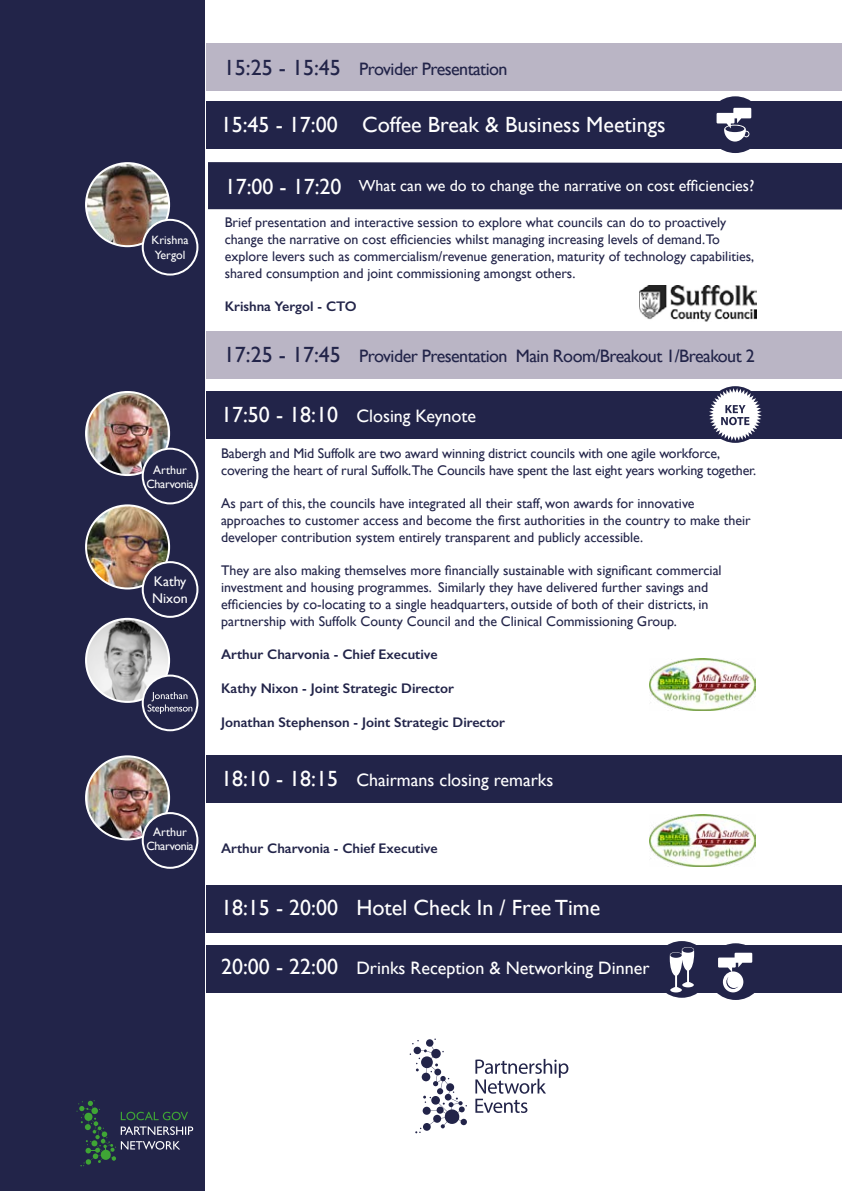
<style>
.page{position:relative;width:842px;height:1191px;background:#fff}
.page>*{position:absolute;margin:0;border:0;box-sizing:border-box;transform-origin:0 0}
.t1{font:22px "Gill Sans";color:#fff}
.t2{font:18px "Gill Sans";color:#fff}
.t3{font:18px "Gill Sans";letter-spacing:-.03em;color:#222449}
.t4{font:16px "Gill Sans";color:#fff}
.t5{font:14px/16.8px "Gill Sans";color:#222449}
.t6{font:600 14px "Gill Sans";color:#222449}
.t7{font:14px/16.8px "Gill Sans";color:#fff}
.t8{font:12px/14.4px "Gill Sans";letter-spacing:-.03em;color:#fff;text-align:center}
.t9{font:12px/14.4px "Gill Sans";color:#fff}
.s1{font-size:22px}
</style>
<div class="page">
<div style="left:0;top:0;width:204px;height:1191px;background:#222449"></div>
<svg style="left:77px;top:1100px;width:116px;height:66px"></svg>
<div style="left:207px;top:44px;width:635px;height:47px;background:#bab5c5"></div>
<div style="left:207px;top:101px;width:635px;height:48px;background:#222449"></div>
<div style="left:707px;top:96px;width:57px;height:57px;background:#222449;border-radius:50%"></div>
<svg style="left:716px;top:108px;width:35px;height:34px"></svg>
<div style="left:207px;top:331px;width:635px;height:47px;background:#bab5c5"></div>
<div style="left:207px;top:885px;width:635px;height:47px;background:#222449"></div>
<div style="left:207px;top:945px;width:635px;height:47px;background:#222449"></div>
<div style="left:653px;top:941px;width:57px;height:56px;background:#222449;border-radius:50%"></div>
<svg style="left:670px;top:947px;width:24px;height:45px"></svg>
<div style="left:707px;top:943px;width:57px;height:57px;background:#222449;border-radius:50%"></div>
<svg style="left:718px;top:952px;width:34px;height:40px"></svg>
<div style="left:207px;top:391px;width:635px;height:47px;background:#222449"></div>
<div style="left:207px;top:755px;width:635px;height:47px;background:#222449"></div>
<img style="left:86px;top:505px;width:83px;height:83px;border-radius:42px">
<div style="left:85px;top:504px;width:85px;height:85px;border:2px solid #fff;border-radius:50%"></div>
<img style="left:87px;top:758px;width:81px;height:81px">
<div style="left:85px;top:755px;width:85px;height:85px;border:2px solid #fff;border-radius:50%"></div>
<img style="left:86px;top:619px;width:83px;height:83px;border-radius:42px">
<div style="left:85px;top:618px;width:85px;height:85px;border:2px solid #fff;border-radius:50%"></div>
<div style="left:143px;top:562px;width:54px;height:55px;background:#222449;border-radius:50%"></div>
<div style="left:142px;top:561px;width:56px;height:57px;border:2px solid #fff;border-radius:50%"></div>
<div style="left:143px;top:813px;width:54px;height:54px;background:#222449;border-radius:50%"></div>
<div style="left:142px;top:812px;width:56px;height:56px;border:2px solid #fff;border-radius:50%"></div>
<div style="left:143px;top:675px;width:54px;height:55px;background:#222449;border-radius:50%"></div>
<div style="left:142px;top:674px;width:56px;height:57px;border:2px solid #fff;border-radius:50%"></div>
<svg style="left:148px;top:692px;width:44px;height:22px"></svg>
<img style="left:649px;top:814px;width:106px;height:52px">
<img style="left:649px;top:658px;width:106px;height:52px">
<div style="left:707px;top:386px;width:57px;height:57px;background:#222449;border-radius:50%"></div>
<svg style="left:709px;top:388px;width:53px;height:53px"></svg>
<svg style="left:410px;top:1038px;width:57px;height:95px"></svg>
<svg style="left:475px;top:1058px;width:93px;height:55px"></svg>
<div style="left:208px;top:162px;width:634px;height:47px;background:#222449"></div>
<img style="left:86px;top:163px;width:83px;height:83px;border-radius:42px">
<div style="left:85px;top:162px;width:85px;height:85px;border:2px solid #fff;border-radius:50%"></div>
<div style="left:143px;top:220px;width:54px;height:54px;background:#222449;border-radius:50%"></div>
<div style="left:142px;top:219px;width:56px;height:56px;border:2px solid #fff;border-radius:50%"></div>
<img style="left:640px;top:285px;width:116px;height:36px">
<img style="left:87px;top:392px;width:81px;height:83px">
<div style="left:85px;top:391px;width:85px;height:85px;border:2px solid #fff;border-radius:50%"></div>
<div style="left:143px;top:449px;width:54px;height:54px;background:#222449;border-radius:50%"></div>
<div style="left:142px;top:448px;width:56px;height:56px;border:2px solid #fff;border-radius:50%"></div>
<p class="t9" style="left:152px;top:233px;width:38px">Krishna<br>Yergol</p>
<p class="t8" style="left:146px;top:462px;width:49px">Arthur<br>Charvonia</p>
<p class="t7" style="left:152px;top:572px;width:37px">Kathy<br>Nixon</p>
<p class="t8" style="left:146px;top:824px;width:49px">Arthur<br>Charvonia</p>
<p class="t3" style="left:224px;top:58px;width:285px"><span class="s1">15:25 - 15:45</span> Provider Presentation</p>
<h1 class="t1" style="left:221px;top:111px;width:446px">15:45 - 17:00 Coffee Break &amp; Business Meetings</h1>
<h1 class="t1" style="left:225px;top:173px;width:118px">17:00 - 17:20</h1>
<p class="t5" style="left:225px;top:214px;width:531px">Brief presentation and interactive session to explore what councils can do to proactively change the narrative on cost efficiencies whilst managing increasing levels of demand.To explore levers such as commercialism/revenue generation, maturity of technology capabilities, shared consumption and joint commissioning amongst others.</p>
<p class="t6" style="left:225px;top:298px;width:134px">Krishna Yergol - CTO</p>
<p class="t4" style="left:359px;top:176px;width:397px">What can we do to change the narrative on cost efficiencies?</p>
<p class="t3" style="left:224px;top:345px;width:532px"><span class="s1">17:25 - 17:45</span> Provider Presentation Main Room/Breakout 1/Breakout 2</p>
<p class="t2" style="left:221px;top:405px;width:257px"><span class="s1">17:50 - 18:10</span> Closing Keynote</p>
<p class="t5" style="left:221px;top:444px;width:537px">Babergh and Mid Suffolk are two award winning district councils with one agile workforce, covering the heart of rural Suffolk.The Councils have spent the last eight years working together.</p>
<p class="t5" style="left:221px;top:495px;width:531px">As part of this, the councils have integrated all their staff, won awards for innovative approaches to customer access and become the first authorities in the country to make their developer contribution system entirely transparent and publicly accessible.</p>
<p class="t5" style="left:221px;top:562px;width:502px">They are also making themselves more financially sustainable with significant commercial investment and housing programmes. Similarly they have delivered further savings and efficiencies by co-locating to a single headquarters, outside of both of their districts, in partnership with Suffolk County Council and the Clinical Commissioning Group.</p>
<p class="t6" style="left:221px;top:646px;width:218px">Arthur Charvonia - Chief Executive</p>
<p class="t6" style="left:221px;top:680px;width:234px">Kathy Nixon - Joint Strategic Director</p>
<p class="t6" style="left:221px;top:713px;width:285px">Jonathan Stephenson - Joint Strategic Director</p>
<p class="t2" style="left:221px;top:769px;width:334px"><span class="s1">18:10 - 18:15</span> Chairmans closing remarks</p>
<p class="t6" style="left:221px;top:840px;width:218px">Arthur Charvonia - Chief Executive</p>
<h1 class="t1" style="left:221px;top:894px;width:381px">18:15 - 20:00 Hotel Check In / Free Time</h1>
<p class="t2" style="left:221px;top:957px;width:430px"><span class="s1">20:00 - 22:00</span> Drinks Reception &amp; Networking Dinner</p>
</div>
